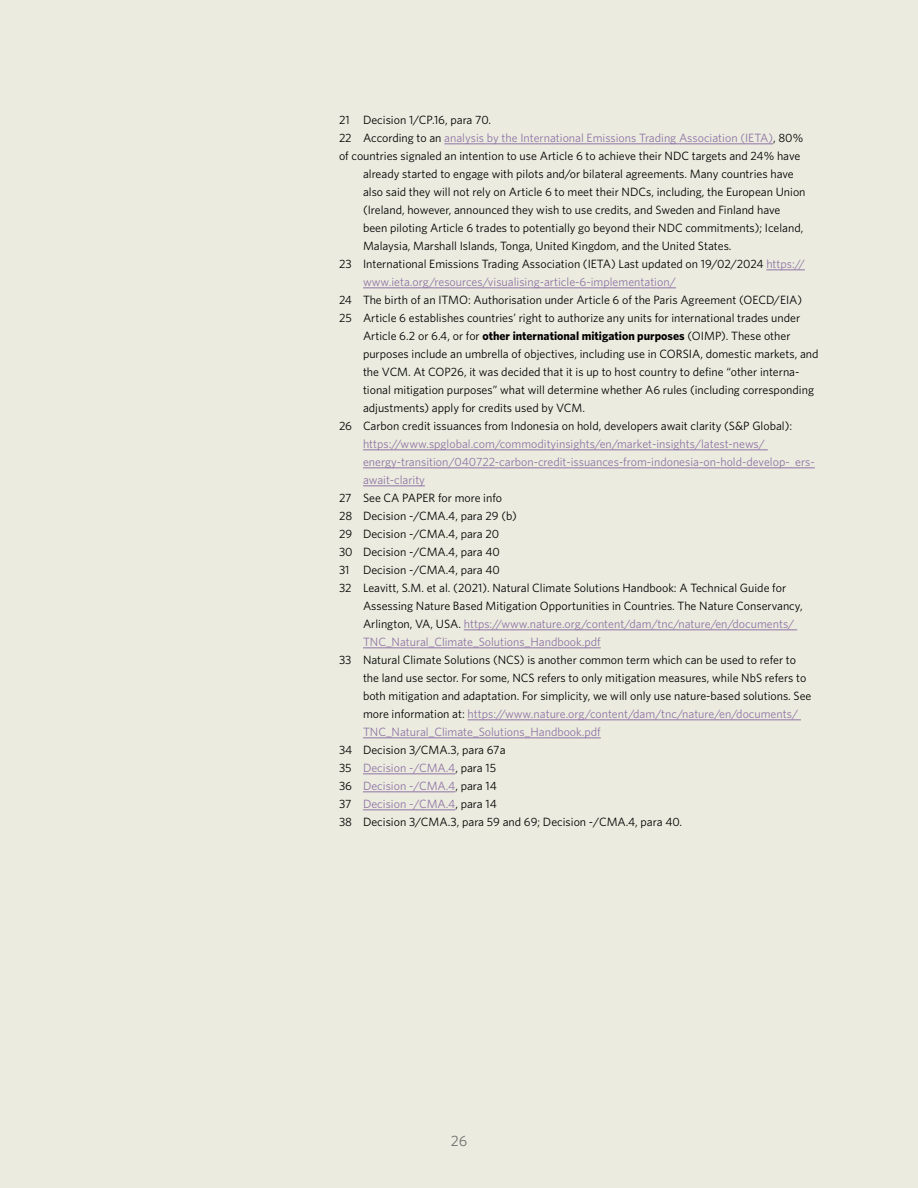
<style>
.page{position:relative;width:918px;height:1188px;background:#ebecdf}
.page>*{position:absolute;margin:0;border:0;box-sizing:border-box;transform-origin:0 0}
.t1{font:15px "Whitney";color:#706f6f}
.t2{font:12px/18px "Whitney";color:#000}
.t3{font:12px/18px "Whitney";color:#9073a6}
.s1{color:#000}
.s2{color:#9073a6}
.s3{font-weight:700}
</style>
<div class="page">
<hr style="left:444px;top:143px;width:329px;height:1px;background:#9073a6">
<hr style="left:766px;top:269px;width:39px;height:1px;background:#9073a6">
<hr style="left:363px;top:287px;width:313px;height:1px;background:#9073a6">
<hr style="left:363px;top:449px;width:405px;height:1px;background:#9073a6">
<hr style="left:363px;top:467px;width:452px;height:1px;background:#9073a6">
<hr style="left:363px;top:485px;width:62px;height:1px;background:#9073a6">
<hr style="left:464px;top:629px;width:333px;height:1px;background:#9073a6">
<hr style="left:363px;top:647px;width:238px;height:1px;background:#9073a6">
<hr style="left:468px;top:719px;width:333px;height:1px;background:#9073a6">
<hr style="left:363px;top:737px;width:238px;height:1px;background:#9073a6">
<hr style="left:363px;top:773px;width:92px;height:1px;background:#9073a6">
<hr style="left:363px;top:791px;width:92px;height:1px;background:#9073a6">
<hr style="left:363px;top:809px;width:92px;height:1px;background:#9073a6">
<p class="t2" style="left:339px;top:110px;width:154px">21 Decision 1/CP.16, para 70.</p>
<p class="t3" style="left:339px;top:128px;width:466px"><span class="s1">22 According to an</span> analysis by the International Emissions Trading Association (IETA)<span class="s1">, 80%</span></p>
<p class="t2" style="left:339px;top:146px;width:463px">of countries signaled an intention to use Article 6 to achieve their NDC targets and 24% have</p>
<p class="t2" style="left:363px;top:164px;width:432px">already started to engage with pilots and/or bilateral agreements. Many countries have</p>
<p class="t2" style="left:363px;top:182px;width:444px">also said they will not rely on Article 6 to meet their NDCs, including, the European Union</p>
<p class="t2" style="left:363px;top:200px;width:419px">(Ireland, however, announced they wish to use credits, and Sweden and Finland have</p>
<p class="t2" style="left:363px;top:218px;width:442px">been piloting Article 6 trades to potentially go beyond their NDC commitments); Iceland,</p>
<p class="t2" style="left:363px;top:236px;width:370px">Malaysia, Marshall Islands, Tonga, United Kingdom, and the United States.</p>
<p class="t2" style="left:339px;top:254px;width:467px">23 International Emissions Trading Association (IETA) Last updated on 19/02/2024 <span class="s2">https://</span></p>
<p class="t3" style="left:363px;top:272px;width:315px">www.ieta.org/resources/visualising-article-6-implementation/</p>
<p class="t2" style="left:339px;top:290px;width:465px">24 The birth of an ITMO: Authorisation under Article 6 of the Paris Agreement (OECD/EIA)</p>
<p class="t2" style="left:339px;top:308px;width:463px">25 Article 6 establishes countries’ right to authorize any units for international trades under</p>
<p class="t2" style="left:363px;top:326px;width:429px">Article 6.2 or 6.4, or for <span class="s3">other international mitigation purposes</span> (OIMP). These other</p>
<p class="t2" style="left:363px;top:344px;width:457px">purposes include an umbrella of objectives, including use in CORSIA, domestic markets, and</p>
<p class="t2" style="left:363px;top:362px;width:438px">the VCM. At COP26, it was decided that it is up to host country to define “other interna-</p>
<p class="t2" style="left:363px;top:380px;width:453px">tional mitigation purposes” what will determine whether A6 rules (including corresponding</p>
<p class="t2" style="left:363px;top:398px;width:224px">adjustments) apply for credits used by VCM.</p>
<p class="t2" style="left:339px;top:416px;width:455px">26 Carbon credit issuances from Indonesia on hold, developers await clarity (S&amp;P Global):</p>
<p class="t3" style="left:363px;top:434px;width:453px">https://www.spglobal.com/commodityinsights/en/market-insights/latest-news/ energy-transition/040722-carbon-credit-issuances-from-indonesia-on-hold-develop- ers&shy;await-clarity</p>
<p class="t2" style="left:339px;top:488px;width:165px">27 See CA PAPER for more info</p>
<p class="t2" style="left:339px;top:506px;width:179px">28 Decision -/CMA.4, para 29 (b)</p>
<p class="t2" style="left:339px;top:524px;width:162px">29 Decision -/CMA.4, para 20</p>
<p class="t2" style="left:339px;top:542px;width:162px">30 Decision -/CMA.4, para 40</p>
<p class="t2" style="left:339px;top:560px;width:162px">31 Decision -/CMA.4, para 40</p>
<p class="t2" style="left:339px;top:578px;width:449px">32 Leavitt, S.M. et al. (2021). Natural Climate Solutions Handbook: A Technical Guide for</p>
<p class="t2" style="left:363px;top:596px;width:441px">Assessing Nature Based Mitigation Opportunities in Countries. The Nature Conservancy,</p>
<p class="t3" style="left:363px;top:614px;width:433px"><span class="s1">Arlington, VA, USA.</span> https://www.nature.org/content/dam/tnc/nature/en/documents/</p>
<p class="t3" style="left:363px;top:632px;width:239px">TNC_Natural_Climate_Solutions_Handbook.pdf</p>
<p class="t2" style="left:363px;top:650px;width:450px;text-indent:-24px">33 Natural Climate Solutions (NCS) is another common term which can be used to refer to the land use sector. For some, NCS refers to only mitigation measures, while NbS refers to both mitigation and adaptation. For simplicity, we will only use nature-based solutions. See more information at: <span class="s2">https://www.nature.org/content/dam/tnc/nature/en/documents/ TNC_Natural_Climate_Solutions_Handbook.pdf</span></p>
<p class="t2" style="left:339px;top:740px;width:345px">34 Decision 3/CMA.3, para 67a<br>35 <span class="s2">Decision -/CMA.4</span>, para 15<br>36 <span class="s2">Decision -/CMA.4</span>, para 14<br>37 <span class="s2">Decision -/CMA.4</span>, para 14<br>38 Decision 3/CMA.3, para 59 and 69; Decision -/CMA.4, para 40.</p>
<p class="t1" style="left:451px;top:1131px;width:18px">26</p>
</div>
